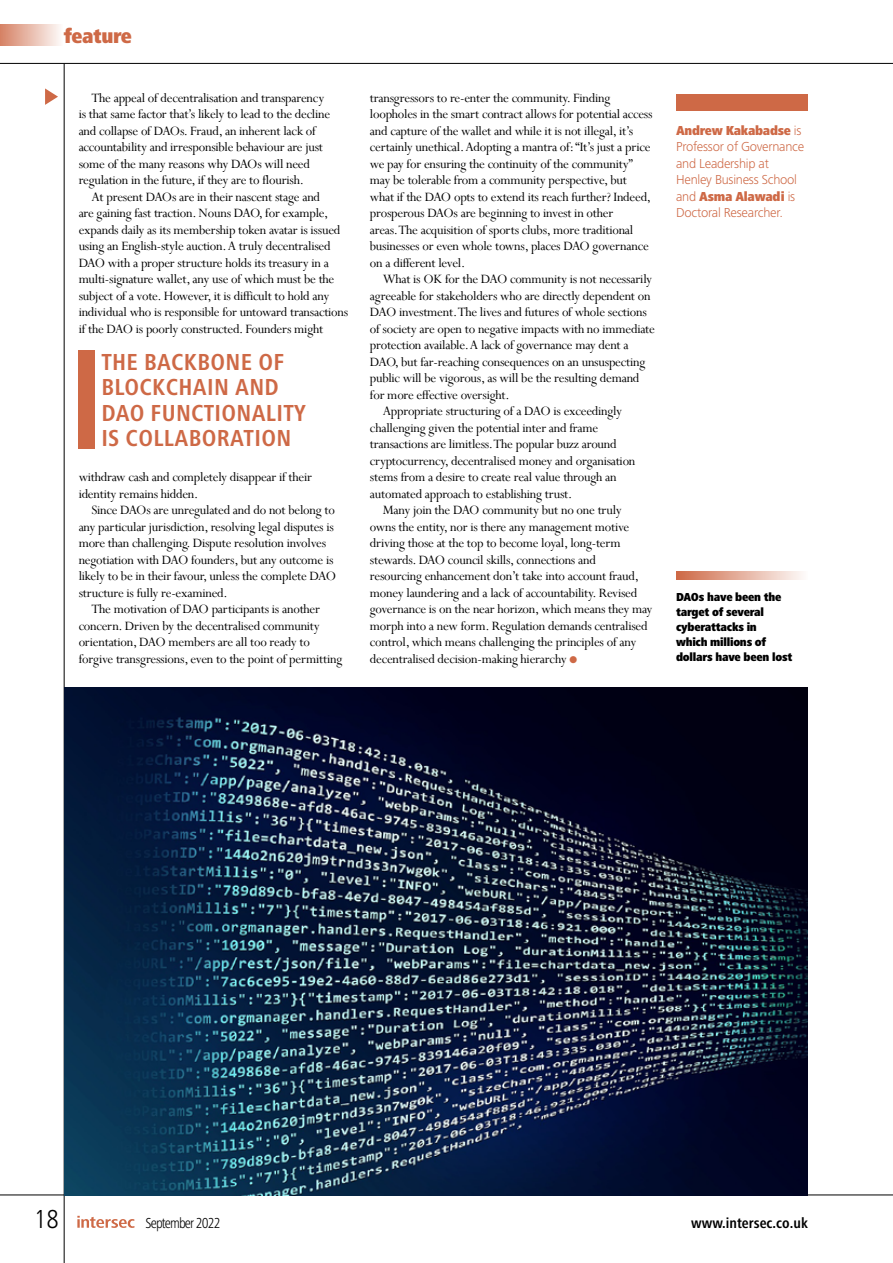
<style>
.page{position:relative;width:893px;height:1263px;background:#fff}
.page>*{position:absolute;margin:0;border:0;box-sizing:border-box;transform-origin:0 0}
.t1{font:300 condensed 27px "Frutiger Next LTW1 G";color:#000}
.t2{font:700 condensed 24px/25.5px "Frutiger Next LT";letter-spacing:.015em;color:#ce6946}
.t3{font:900 condensed 21px "Frutiger Next Pro";letter-spacing:-.02em;color:#ce6946}
.t4{font:700 condensed 15px "Frutiger Next LT";color:#000}
.t5{font:300 condensed 15px "Frutiger Next LTW1 G";letter-spacing:-.06em;color:#000}
.t6{font:14.25px/16.5px "Perpetua";letter-spacing:-.015em;color:#000}
.t7{font:300 13.5px/16.5px "Frutiger Next LT";letter-spacing:-.02em;color:#ce6946}
.t8{font:900 condensed 13.5px "Frutiger Next Pro";letter-spacing:-.02em;color:#ce6946}
.t9{font:900 condensed 12px/15px "Frutiger Next Pro";letter-spacing:-.02em;color:#000}
.s1{color:#ce6946}
.s2{font-family:"Frutiger Next LT";font-weight:300;font-stretch:normal}
</style>
<div class="page">
<div style="left:676px;top:95px;width:132px;height:16px;background:#ce6946"></div>
<hr style="left:0;top:1194px;width:893px;height:1px;background:#000">
<hr style="left:64px;top:64px;width:1px;height:1199px;background:#000">
<hr style="left:0;top:63px;width:893px;height:1px;background:#000">
<svg style="left:77px;top:1216px;width:58px;height:12px"></svg>
<svg style="left:45px;top:88px;width:13px;height:17px"></svg>
<div style="left:0;top:25px;width:63px;height:21px;background:linear-gradient(to right,#d68165,#fdfbfb)"></div>
<svg style="left:676px;top:571px;width:126px;height:8px"></svg>
<img style="left:65px;top:687px;width:743px;height:508px">
<div style="left:78px;top:350px;width:17px;height:99px;background:#ce6946"></div>
<h3 class="t3" style="left:64px;top:24px;width:70px">feature</h3>
<p class="t6" style="left:79px;top:89px;width:253px;text-indent:13px">The appeal of decentralisation and transparency is that same factor that’s likely to lead to the decline and collapse of DAOs. Fraud, an inherent lack of accountability and irresponsible behaviour are just some of the many reasons why DAOs will need regulation in the future, if they are to flourish.</p>
<p class="t6" style="left:79px;top:188px;width:271px;text-indent:13px">At present DAOs are in their nascent stage and<br>are gaining fast traction. Nouns DAO, for example, expands daily as its membership token avatar is issued using an English-style auction. A truly decentralised DAO with a proper structure holds its treasury in a multi-signature wallet, any use of which must be the subject of a vote. However, it is difficult to hold any individual who is responsible for untoward transactions if the DAO is poorly constructed. Founders might</p>
<h2 class="t2" style="left:101px;top:349px;width:206px">THE BACKBONE OF<br>BLOCKCHAIN AND<br>DAO FUNCTIONALITY<br>IS COLLABORATION</h2>
<p class="t6" style="left:79px;top:468px;width:235px">withdraw cash and completely disappear if their identity remains hidden.</p>
<p class="t6" style="left:79px;top:501px;width:259px;text-indent:13px">Since DAOs are unregulated and do not belong to any particular jurisdiction, resolving legal disputes is more than challenging. Dispute resolution involves negotiation with DAO founders, but any outcome is likely to be in their favour, unless the complete DAO structure is fully re-examined.</p>
<p class="t6" style="left:79px;top:600px;width:265px;text-indent:13px">The motivation of DAO participants is another concern. Driven by the decentralised community orientation, DAO members are all too ready to forgive transgressions, even to the point of permitting</p>
<p class="t6" style="left:370px;top:89px;width:284px">transgressors to re-enter the community. Finding loopholes in the smart contract allows for potential access and capture of the wallet and while it is not illegal, it’s certainly unethical. Adopting a mantra of: “It’s just a price we pay for ensuring the continuity of the community” may be tolerable from a community perspective, but what if the DAO opts to extend its reach further? Indeed, prosperous DAOs are beginning to invest in other<br>areas. The acquisition of sports clubs, more traditional businesses or even whole towns, places DAO governance on a different level.</p>
<p class="t6" style="left:383px;top:270px;width:271px">What is OK for the DAO community is not necessarily</p>
<p class="t6" style="left:370px;top:287px;width:282px">agreeable for stakeholders who are directly dependent on</p>
<p class="t6" style="left:370px;top:303px;width:278px">DAO investment. The lives and futures of whole sections</p>
<p class="t6" style="left:370px;top:320px;width:286px">of society are open to negative impacts with no immediate</p>
<p class="t6" style="left:370px;top:336px;width:260px">protection available. A lack of governance may dent a</p>
<p class="t6" style="left:370px;top:353px;width:277px">DAO, but far-reaching consequences on an unsuspecting</p>
<p class="t6" style="left:370px;top:369px;width:271px">public will be vigorous, as will be the resulting demand</p>
<p class="t6" style="left:370px;top:386px;width:141px">for more effective oversight.</p>
<p class="t6" style="left:383px;top:402px;width:241px">Appropriate structuring of a DAO is exceedingly</p>
<p class="t6" style="left:370px;top:419px;width:230px">challenging given the potential inter and frame</p>
<p class="t6" style="left:370px;top:435px;width:248px">transactions are limitless. The popular buzz around</p>
<p class="t6" style="left:370px;top:452px;width:267px">cryptocurrency, decentralised money and organisation</p>
<p class="t6" style="left:370px;top:468px;width:248px">stems from a desire to create real value through an</p>
<p class="t6" style="left:370px;top:485px;width:204px">automated approach to establishing trust.</p>
<p class="t6" style="left:383px;top:501px;width:241px">Many join the DAO community but no one truly</p>
<p class="t6" style="left:370px;top:518px;width:261px">owns the entity, nor is there any management motive</p>
<p class="t6" style="left:370px;top:534px;width:252px">driving those at the top to become loyal, long-term</p>
<p class="t6" style="left:370px;top:551px;width:227px">stewards. DAO council skills, connections and</p>
<p class="t6" style="left:370px;top:567px;width:270px">resourcing enhancement don’t take into account fraud,</p>
<p class="t6" style="left:370px;top:584px;width:269px">money laundering and a lack of accountability. Revised</p>
<p class="t6" style="left:370px;top:600px;width:284px">governance is on the near horizon, which means they may</p>
<p class="t6" style="left:370px;top:617px;width:279px">morph into a new form. Regulation demands centralised</p>
<p class="t6" style="left:370px;top:633px;width:268px">control, which means challenging the principles of any</p>
<p class="t6" style="left:370px;top:650px;width:209px">decentralised decision-making hierarchy <span class="s1">●</span></p>
<p class="t8" style="left:676px;top:122px;width:127px">Andrew Kakabadse <span class="s2">is</span></p>
<p class="t7" style="left:676px;top:138px;width:130px">Professor of Governance and Leadership at<br>Henley Business School</p>
<p class="t8" style="left:676px;top:188px;width:121px"><span class="s2">and</span> Asma Alawadi <span class="s2">is</span></p>
<p class="t7" style="left:676px;top:204px;width:108px">Doctoral Researcher.</p>
<p class="t9" style="left:676px;top:590px;width:118px">DAOs have been the target of several cyberattacks in<br>which millions of dollars have been lost</p>
<h1 class="t1" style="left:34px;top:1203px;width:26px">18</h1>
<p class="t5" style="left:146px;top:1214px;width:77px">September 2022</p>
<p class="t4" style="left:691px;top:1214px;width:118px">www.intersec.co.uk</p>
</div>
